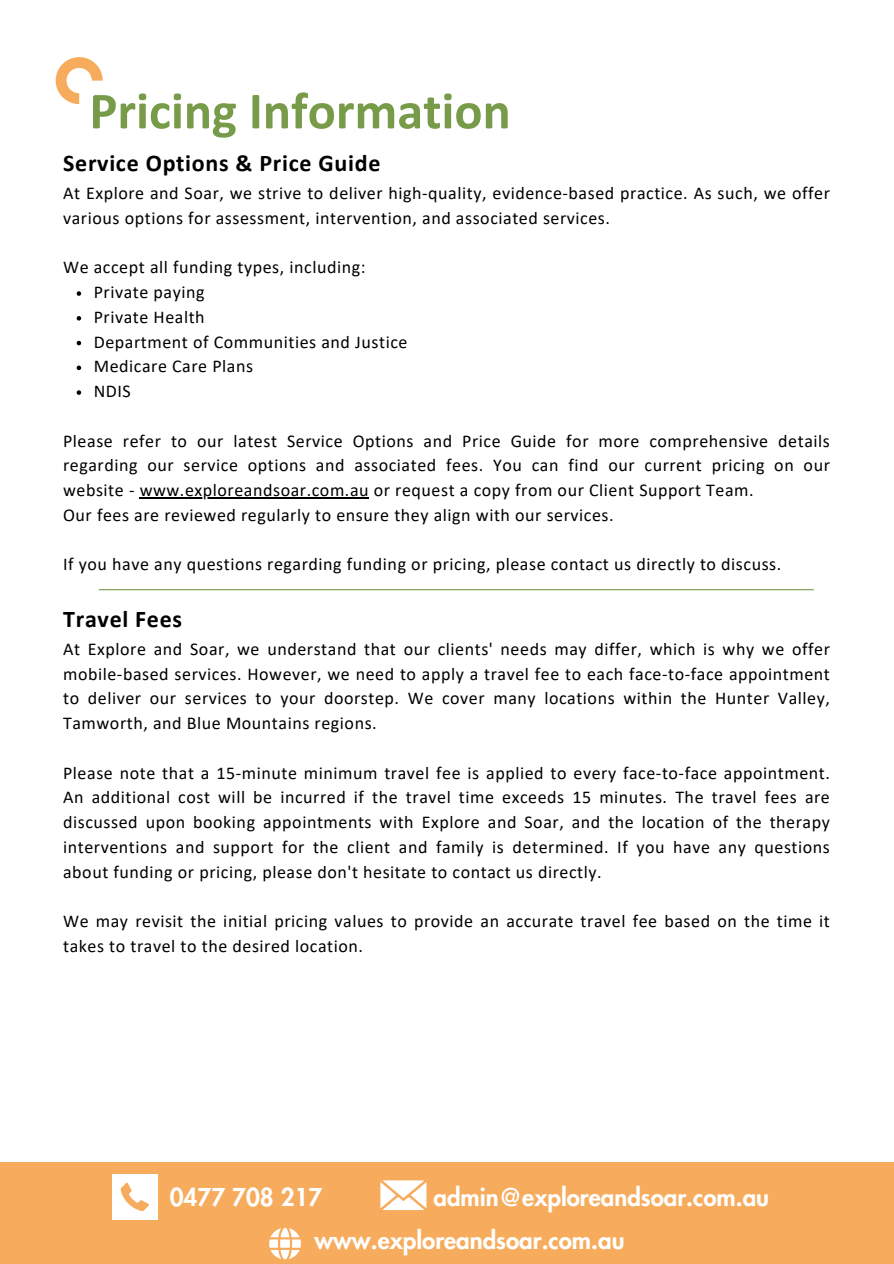
<style>
.page{position:relative;width:894px;height:1264px;background:#fff}
.page>*{position:absolute;margin:0;border:0;box-sizing:border-box;transform-origin:0 0}
.t1{font:700 52.5px "Calibri";color:#789b49}
.t2{font:800 24px "Futura LT Pro";color:#fff}
.t3{font:700 24px "Calibri";letter-spacing:.03em;color:#000}
.t4{font:18px/24.8px "Calibri";letter-spacing:.03em;color:#000;text-align:justify}
</style>
<div class="page">
<svg style="left:56px;top:57px;width:47px;height:47px"></svg>
<svg style="left:77px;top:291px;width:4px;height:5px"></svg>
<svg style="left:77px;top:316px;width:4px;height:4px"></svg>
<svg style="left:77px;top:341px;width:4px;height:4px"></svg>
<svg style="left:77px;top:365px;width:4px;height:5px"></svg>
<svg style="left:77px;top:390px;width:4px;height:5px"></svg>
<hr style="left:140px;top:497px;width:229px;height:1px;background:#000">
<hr style="left:99px;top:589px;width:714px;height:1px;background:#789b49">
<div style="left:0;top:1161px;width:893px;height:102px;background:#f7ac5d"></div>
<svg style="left:380px;top:1180px;width:46px;height:30px"></svg>
<div style="left:112px;top:1174px;width:45px;height:45px;background:#fff"></div>
<svg style="left:120px;top:1182px;width:29px;height:29px"></svg>
<svg style="left:269px;top:1227px;width:32px;height:32px"></svg>
<p class="t1" style="left:89px;top:89px;width:422px">Pricing Information</p>
<p class="t3" style="left:63px;top:153px;width:319px">Service Options &amp; Price Guide</p>
<h1 class="t4" style="left:63px;top:182px;width:768px">At Explore and Soar, we strive to deliver high-quality, evidence-based practice. As such, we offer various options for assessment, intervention, and associated services.</h1>
<p class="t4" style="left:63px;top:256px;width:304px">We accept all funding types, including:</p>
<p class="t4" style="left:94px;top:281px;width:112px">Private paying</p>
<p class="t4" style="left:94px;top:306px;width:112px">Private Health</p>
<p class="t4" style="left:94px;top:331px;width:315px">Department of Communities and Justice</p>
<p class="t4" style="left:94px;top:355px;width:161px">Medicare Care Plans</p>
<p class="t4" style="left:94px;top:380px;width:39px">NDIS</p>
<p class="t4" style="left:63px;top:430px;width:768px">Please refer to our latest Service Options and Price Guide for more comprehensive details regarding our service options and associated fees. You can find our current pricing on our website - www.exploreandsoar.com.au or request a copy from our Client Support Team.</p>
<p class="t4" style="left:63px;top:504px;width:552px">Our fees are reviewed regularly to ensure they align with our services.</p>
<p class="t4" style="left:63px;top:553px;width:719px">If you have any questions regarding funding or pricing, please contact us directly to discuss.</p>
<p class="t3" style="left:63px;top:608px;width:120px">Travel Fees</p>
<p class="t4" style="left:63px;top:638px;width:768px">At Explore and Soar, we understand that our clients' needs may differ, which is why we offer mobile-based services. However, we need to apply a travel fee to each face-to-face appointment to deliver our services to your doorstep. We cover many locations within the Hunter Valley, Tamworth, and Blue Mountains regions.</p>
<p class="t4" style="left:63px;top:761px;width:768px">Please note that a 15-minute minimum travel fee is applied to every face-to-face appointment.<br>An additional cost will be incurred if the travel time exceeds 15 minutes. The travel fees are discussed upon booking appointments with Explore and Soar, and the location of the therapy interventions and support for the client and family is determined. If you have any questions about funding or pricing, please don't hesitate to contact us directly.</p>
<p class="t4" style="left:63px;top:910px;width:768px">We may revisit the initial pricing values to provide an accurate travel fee based on the time it takes to travel to the desired location.</p>
<p class="t2" style="left:170px;top:1185px;width:154px">0477 708 217</p>
<p class="t2" style="left:433px;top:1185px;width:337px">admin@exploreandsoar.com.au</p>
<p class="t2" style="left:314px;top:1228px;width:311px">www.exploreandsoar.com.au</p>
</div>
